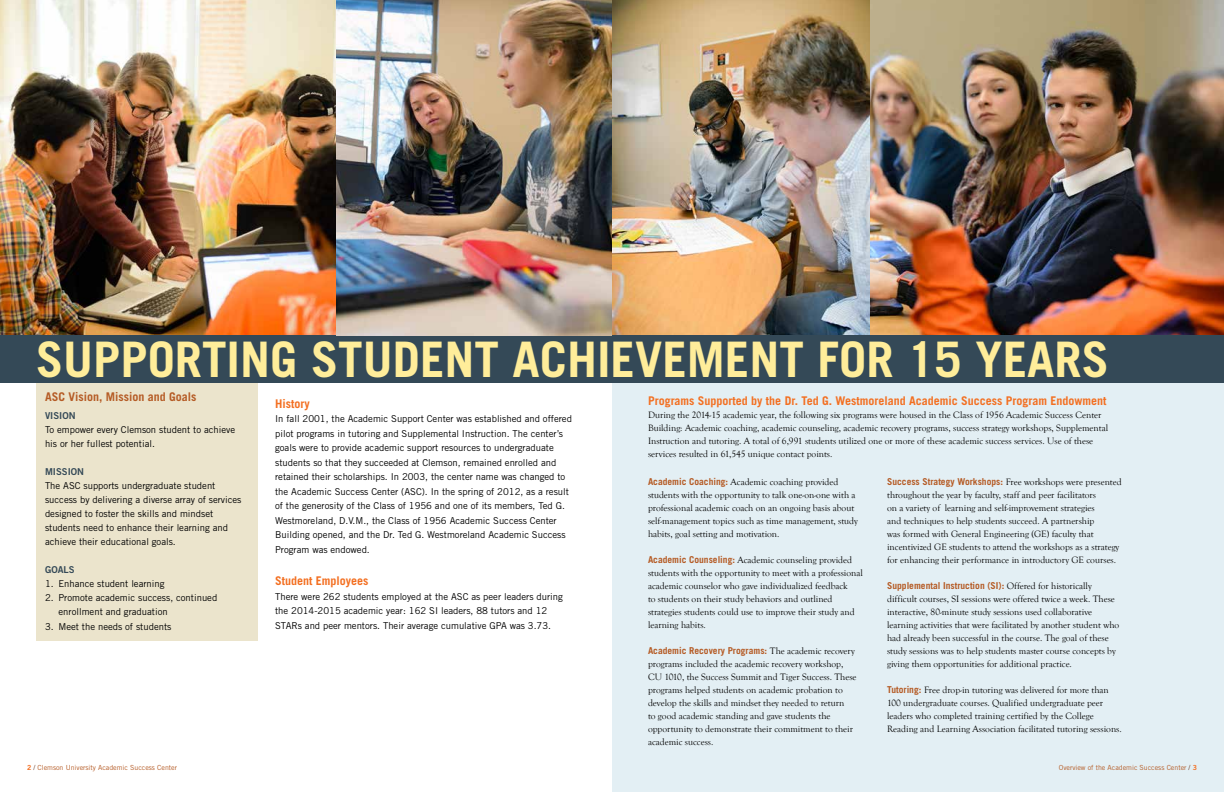
<style>
.page{position:relative;width:1224px;height:792px;background:#fff}
.page>*{position:absolute;margin:0;border:0;box-sizing:border-box;transform-origin:0 0}
.t1{font:700 49px "Trade Gothic LT Std";color:#ffed9a}
.t2{font:700 12px "Trade Gothic LT Std";color:#f36f21}
.t3{font:700 12px "Trade Gothic LT Std";color:#b55b25}
.t4{font:9.5px/13px "Goudy Old Style T";color:#000}
.t5{font:9.5px/14.5px "Trade Gothic LT Std";color:#000}
.t6{font:700 9.5px "Trade Gothic LT Std";color:#b55b25}
.t7{font:9.5px "Trade Gothic LT Std Bd 2";color:#344957}
.t8{font:7px "Trade Gothic LT Std";color:#b55b25}
.s1{font-family:"Trade Gothic LT Std";font-weight:700;color:#b55b25}
.s2{font-family:"Goudy Old Style T";font-weight:400;color:#000}
.s3{font-family:"Trade Gothic LT Std Bd 2";color:#f36f21}
.s4{color:#5e2b14}
</style>
<div class="page">
<div style="left:612px;top:383px;width:612px;height:409px;background:#e3eff4"></div>
<img style="left:0;top:0;width:1224px;height:336px">
<div style="left:0;top:336px;width:1224px;height:47px;background:#344957"></div>
<div style="left:36px;top:383px;width:221px;height:257px;background:#ebe4cc"></div>
<h1 class="t1" style="left:36px;top:329px;width:1075px">SUPPORTING STUDENT ACHIEVEMENT FOR 15 YEARS</h1>
<p class="t3" style="left:45px;top:389px;width:153px">ASC Vision, Mission and Goals</p>
<p class="t7" style="left:45px;top:410px;width:32px">VISION</p>
<p class="t5" style="left:45px;top:423px;width:192px;line-height:14px">To empower every Clemson student to achieve his or her fullest potential.</p>
<p class="t7" style="left:45px;top:466px;width:41px">MISSION</p>
<p class="t5" style="left:45px;top:479px;width:198px;line-height:14px">The ASC supports undergraduate student success by delivering a diverse array of services designed to foster the skills and mindset students need to enhance their learning and achieve their educational goals.</p>
<p class="t7" style="left:45px;top:564px;width:31px">GOALS</p>
<p class="t5" style="left:45px;top:576px;width:121px">1. Enhance student learning</p>
<p class="t5" style="left:58px;top:591px;width:160px;line-height:14px;text-indent:-13px">2. Promote academic success, continued enrollment and graduation</p>
<p class="t5" style="left:45px;top:619px;width:128px">3. Meet the needs of students</p>
<p class="t2" style="left:648px;top:393px;width:460px">Programs Supported by the Dr. Ted G. Westmoreland Academic Success Program Endowment</p>
<p class="t4" style="left:648px;top:408px;width:462px">During the 2014-15 academic year, the following six programs were housed in the Class of 1956 Academic Success Center Building: Academic coaching, academic counseling, academic recovery programs, success strategy workshops, Supplemental Instruction and tutoring. A total of 6,991 students utilized one or more of these academic success services. Use of these services resulted in 61,545 unique contact points.</p>
<p class="t4" style="left:887px;top:476px;width:236px"><span class="s1">Success Strategy Workshops:</span> Free workshops were presented throughout the year by faculty, staff and peer facilitators<br>on a variety of learning and self-improvement strategies<br>and techniques to help students succeed. A partnership<br>was formed with General Engineering (GE) faculty that incentivized GE students to attend the workshops as a strategy for enhancing their performance in introductory GE courses.</p>
<p class="t6" style="left:887px;top:580px;width:206px">Supplemental Instruction (SI): <span class="s2">Offered for historically</span></p>
<p class="t4" style="left:887px;top:593px;width:234px">difficult courses, SI sessions were offered twice a week. These interactive, 80-minute study sessions used collaborative learning activities that were facilitated by another student who had already been successful in the course. The goal of these study sessions was to help students master course concepts by giving them opportunities for additional practice.</p>
<p class="t4" style="left:887px;top:684px;width:236px"><span class="s1">Tutoring:</span> Free drop-in tutoring was delivered for more than 100 undergraduate courses. Qualified undergraduate peer leaders who completed training certified by the College Reading and Learning Association facilitated tutoring sessions.</p>
<p class="t2" style="left:275px;top:396px;width:36px">History</p>
<p class="t5" style="left:275px;top:411px;width:298px">In fall 2001, the Academic Support Center was established and offered pilot programs in tutoring and Supplemental Instruction. The center’s goals were to provide academic support resources to undergraduate students so that they succeeded at Clemson, remained enrolled and retained their scholarships. In 2003, the center name was changed to the Academic Success Center (ASC). In the spring of 2012, as a result of the generosity of the Class of 1956 and one of its members, Ted G.<br>Westmoreland, D.V.M., the Class of 1956 Academic Success Center Building opened, and the Dr. Ted G. Westmoreland Academic Success Program was endowed.</p>
<p class="t2" style="left:275px;top:574px;width:95px">Student Employees</p>
<p class="t5" style="left:275px;top:589px;width:289px">There were 262 students employed at the ASC as peer leaders during the 2014-2015 academic year: 162 SI leaders, 88 tutors and 12<br>STARs and peer mentors. Their average cumulative GPA was 3.73.</p>
<p class="t4" style="left:648px;top:476px;width:211px"><span class="s1">Academic Coaching:</span> Academic coaching provided students with the opportunity to talk one-on-one with a professional academic coach on an ongoing basis about self-management topics such as time management, study habits, goal setting and motivation.</p>
<p class="t4" style="left:648px;top:554px;width:216px"><span class="s1">Academic Counseling:</span> Academic counseling provided students with the opportunity to meet with a professional academic counselor who gave individualized feedback<br>to students on their study behaviors and outlined strategies students could use to improve their study and learning habits.</p>
<p class="t6" style="left:648px;top:645px;width:208px">Academic Recovery Programs: <span class="s2">The academic recovery</span></p>
<p class="t4" style="left:648px;top:658px;width:210px">programs included the academic recovery workshop, CU 1010, the Success Summit and Tiger Success. These programs helped students on academic probation to develop the skills and mindset they needed to return<br>to good academic standing and gave students the opportunity to demonstrate their commitment to their academic success.</p>
<p class="t8" style="left:27px;top:763px;width:152px"><span class="s3">2</span> <span class="s4">/</span> Clemson University Academic Success Center</p>
<p class="t8" style="left:1059px;top:763px;width:140px">Overview of the Academic Success Center <span class="s4">/</span> <span class="s3">3</span></p>
</div>
